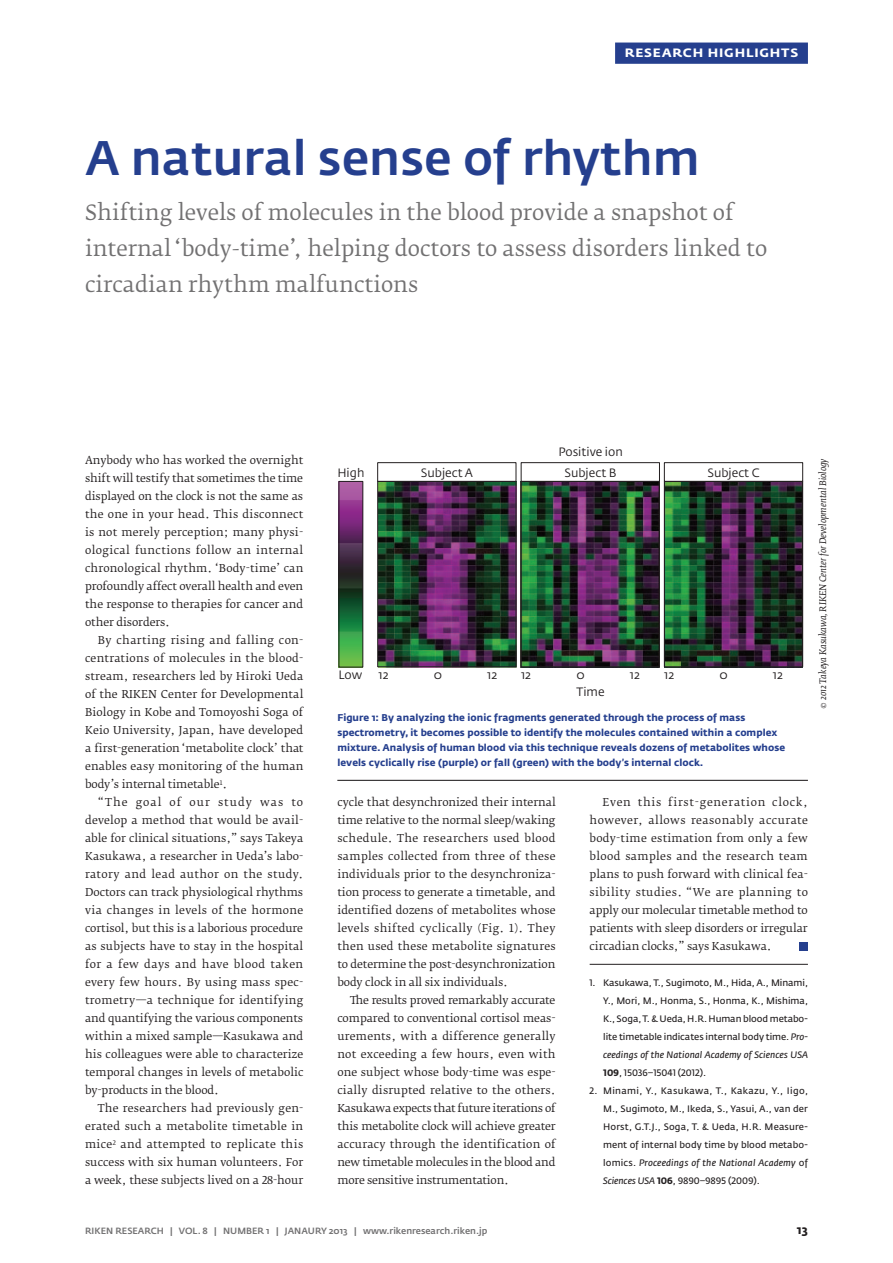
<style>
.page{position:relative;width:893px;height:1263px;background:#fff}
.page>*{position:absolute;margin:0;border:0;box-sizing:border-box;transform-origin:0 0}
.HL_Title{font:500 48px "Fedra Sans Pro";color:#253f8e}
.HL_Abstract{font:21px/36px "Fedra Serif B Pro";color:#727172}
.t1{font:12px "Fedra Sans Pro";color:#231f20}
.t2{font:700 12px "Fedra Sans Pro";letter-spacing:.06em;color:#fff;scale:1.1 1}
.t3{font:700 12px "Fedra Sans Pro";color:#231f20}
.Body_First{font:10.8px/18px "Fedra Serif B Pro";letter-spacing:-.01em;color:#231f20;text-align:justify}
.Body_Last__Ruled{font:10.8px/18px "Fedra Serif B Pro";letter-spacing:-.01em;color:#231f20;text-align:justify}
.HL_Figure_Legend__R{font:700 9.75px/15px "Fedra Sans Pro";letter-spacing:.005em;color:#253f8e}
.Reference{font:600 9.3px/18px "Fedra Sans Pro";letter-spacing:-.005em;color:#231f20;text-align:justify}
.t4{font:500 9px "Fedra Sans Pro";color:#727172}
.Copyright{font:italic 9px "Fedra Serif B Pro";color:#231f20}
.s1{font-style:italic}
.s2{font-weight:700}
</style>
<div class="page">
<div style="left:615px;top:43px;width:193px;height:21px;background:#253f8e"></div>
<hr style="left:590px;top:964px;width:218px;height:1px;background:#231f20">
<div style="left:800px;top:942px;width:8px;height:8px;background:#253f8e"></div>
<img style="left:341px;top:483px;width:20px;height:182px">
<div style="left:339px;top:481px;width:24px;height:186px;border:1px solid #231f20"></div>
<img style="left:377px;top:462px;width:426px;height:205px">
<hr style="left:337px;top:780px;width:471px;height:1px;background:#231f20">
<p class="t2" style="left:625px;top:46px;width:159px">RESEARCH HIGHLIGHTS</p>
<p class="HL_Title" style="left:85px;top:128px;width:616px">A natural sense of rhythm</p>
<p class="HL_Abstract" style="left:85px;top:195px;width:684px">Shifting levels of molecules in the blood provide a snapshot of internal ‘body-time’, helping doctors to assess disorders linked to circadian rhythm malfunctions</p>
<p class="Body_First" style="left:85px;top:451px;width:220px">Anybody who has worked the overnight shift will testify that sometimes the time displayed on the clock is not the same as the one in your head. This disconnect is not merely perception; many physi&shy;ological functions follow an internal chronological rhythm. ‘Body-time’ can profoundly affect overall health and even the response to therapies for cancer and other disorders.</p>
<p class="Body_First" style="left:85px;top:631px;width:220px;text-indent:13px">By charting rising and falling con&shy;centrations of molecules in the blood&shy;stream, researchers led by Hiroki Ueda of the RIKEN Center for Developmental Biology in Kobe and Tomoyoshi Soga of Keio University, Japan, have developed a first-generation ‘metabolite clock’ that enables easy monitoring of the human body’s internal timetable<sup>1</sup>.</p>
<p class="Body_First" style="left:85px;top:793px;width:220px;text-indent:13px">“The goal of our study was to develop a method that would be avail&shy;able for clinical situations,” says Takeya Kasukawa, a researcher in Ueda’s labo&shy;ratory and lead author on the study.<br>Doctors can track physiological rhythms via changes in levels of the hormone cortisol, but this is a laborious procedure as subjects have to stay in the hospital for a few days and have blood taken every few hours. By using mass spec&shy;trometry—a technique for identifying and quantifying the various components within a mixed sample—Kasukawa and his colleagues were able to characterize temporal changes in levels of metabolic by-products in the blood.</p>
<p class="Body_First" style="left:85px;top:1099px;width:220px;text-indent:13px">The researchers had previously gen&shy;erated such a metabolite timetable in mice<sup>2</sup> and attempted to replicate this success with six human volunteers. For a week, these subjects lived on a 28-hour</p>
<p class="t1" style="left:558px;top:444px;width:66px">Positive ion</p>
<p class="t1" style="left:421px;top:465px;width:53px">Subject A</p>
<p class="t1" style="left:564px;top:465px;width:54px">Subject B</p>
<p class="t1" style="left:707px;top:465px;width:54px">Subject C</p>
<p class="Copyright" style="left:818px;top:709px;width:252px;rotate:-90deg">© 2012 Takeya Kasukawa, RIKEN Center for Developmental Biology</p>
<p class="HL_Figure_Legend__R" style="left:337px;top:710px;width:449px">Figure 1: By analyzing the ionic fragments generated through the process of mass spectrometry, it becomes possible to identify the molecules contained within a complex mixture. Analysis of human blood via this technique reveals dozens of metabolites whose levels cyclically rise (purple) or fall (green) with the body’s internal clock.</p>
<p class="t1" style="left:337px;top:465px;width:29px">High</p>
<p class="t1" style="left:338px;top:667px;width:25px">Low</p>
<p class="t1" style="left:378px;top:667px;width:12px">12</p>
<p class="t1" style="left:434px;top:667px;width:10px">0</p>
<p class="t1" style="left:487px;top:667px;width:12px">12</p>
<p class="t1" style="left:521px;top:667px;width:12px">12</p>
<p class="t1" style="left:576px;top:667px;width:10px">0</p>
<p class="t1" style="left:630px;top:667px;width:12px">12</p>
<p class="t1" style="left:664px;top:667px;width:12px">12</p>
<p class="t1" style="left:719px;top:667px;width:10px">0</p>
<p class="t1" style="left:773px;top:667px;width:12px">12</p>
<p class="t1" style="left:577px;top:684px;width:29px">Time</p>
<p class="Body_First" style="left:337px;top:793px;width:220px">cycle that desynchronized their internal time relative to the normal sleep/waking schedule. The researchers used blood samples collected from three of these individuals prior to the desynchroniza&shy;tion process to generate a timetable, and identified dozens of metabolites whose levels shifted cyclically (Fig. 1). They then used these metabolite signatures to determine the post-desynchronization body clock in all six individuals.</p>
<p class="Body_First" style="left:337px;top:991px;width:220px;text-indent:13px">The results proved remarkably accurate compared to conventional cortisol meas&shy;urements, with a difference generally not exceeding a few hours, even with one subject whose body-time was espe&shy;cially disrupted relative to the others.<br>Kasukawa expects that future iterations of this metabolite clock will achieve greater accuracy through the identification of new timetable molecules in the blood and more sensitive instrumentation.</p>
<p class="Body_Last__Ruled" style="left:590px;top:793px;width:220px;text-indent:13px">Even this first-generation clock, however, allows reasonably accurate body-time estimation from only a few blood samples and the research team plans to push forward with clinical fea&shy;sibility studies. “We are planning to apply our molecular timetable method to patients with sleep disorders or irregular circadian clocks,” says Kasukawa.</p>
<p class="Reference" style="left:603px;top:974px;width:206px;text-indent:-14px">1. Kasukawa, T., Sugimoto, M., Hida, A., Minami, Y., Mori, M., Honma, S., Honma, K., Mishima, K., Soga, T. &amp; Ueda, H.R. Human blood metabo&shy;lite timetable indicates internal body time. <span class="s1">Pro&shy;ceedings of the National Academy of Sciences USA </span><span class="s2">109</span>, 15036–15041 (2012).</p>
<p class="Reference" style="left:603px;top:1082px;width:206px;text-indent:-14px">2. Minami, Y., Kasukawa, T., Kakazu, Y., Iigo, M., Sugimoto, M., Ikeda, S., Yasui, A., van der Horst, G.T.J., Soga, T. &amp; Ueda, H.R. Measure&shy;ment of internal body time by blood metabo&shy;lomics. <span class="s1">Proceedings of the National Academy</span> of <span class="s1">Sciences USA</span> <span class="s2">106</span>, 9890–9895 (2009).</p>
<p class="t4" style="left:85px;top:1225px;width:404px">RIKEN RESEARCH | VOL. 8 | NUMBER 1 | JANAURY 2013 | www.rikenresearch.riken.jp</p>
<p class="t3" style="left:797px;top:1222px;width:12px">13</p>
</div>
